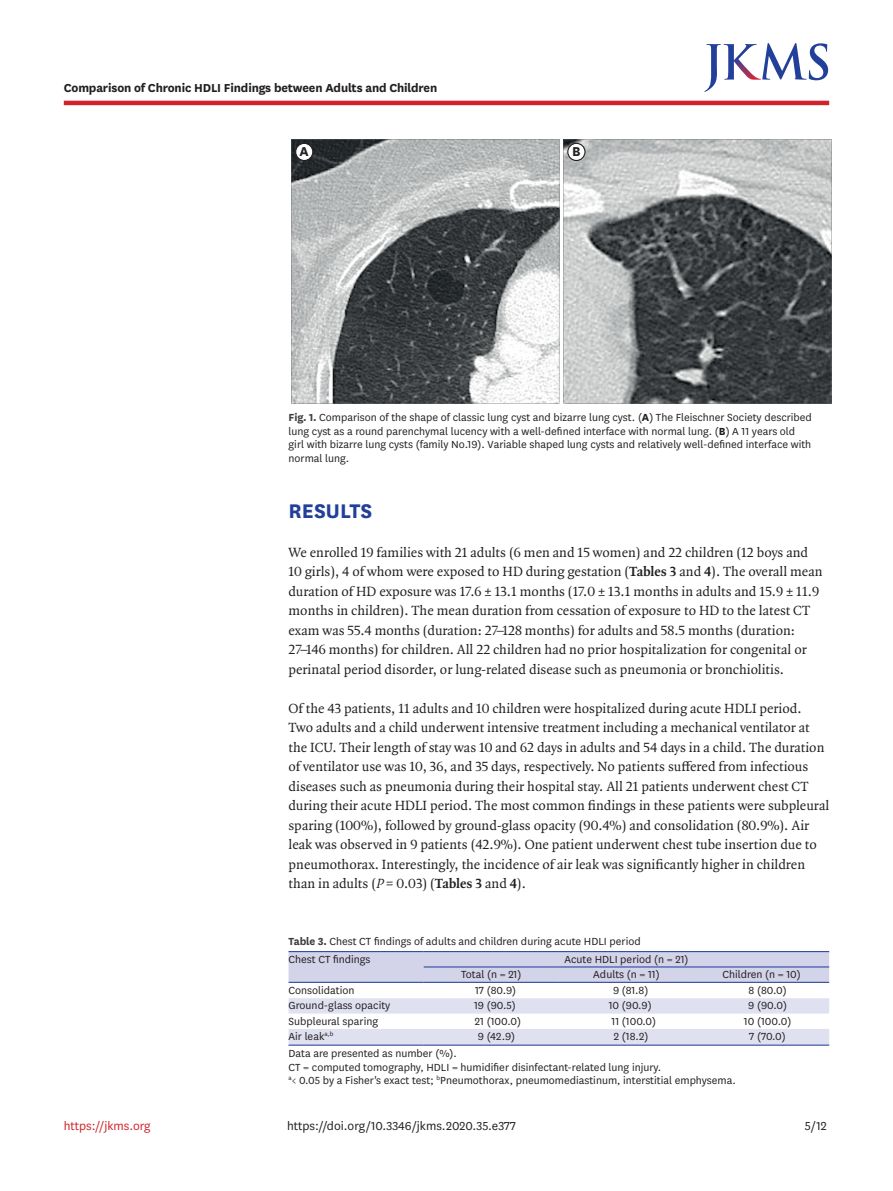
<style>
.page{position:relative;width:893px;height:1191px;background:#fff}
.page>*{position:absolute;margin:0;border:0;box-sizing:border-box;transform-origin:0 0}
.body_title1{font:700 23.1px "National";color:#223f99}
.t1{font:700 15px "National";color:#231f20}
.body_p{font:14.25px/19.5px "Quadraat OT";color:#231f20}
.body_p_first{font:14.25px/19.5px "Quadraat OT";color:#231f20}
.alt-title-type{font:700 13.5px "National";letter-spacing:-.01em;color:#231f20}
.doi_running_footer{font:13.5px "National";color:#231f20}
.t2{font:13.5px "National";color:#d1232a}
.fig_caption{font:12px/13.5px "National";color:#231f20}
.tbody_entry{font:12px "National";color:#231f20}
.table-wrap-foot_p{font:12px "National";color:#231f20}
.thead_entry{font:12px "National";color:#231f20}
.table-wrap_caption{font:12px "National";color:#231f20}
.table-wrap-foot_p_fi{font:12px "National";color:#231f20}
.s1{font-weight:700;color:#3e3e3f}
.s2{font-weight:700}
.s3{font-style:italic}
</style>
<div class="page">
<hr style="left:64px;top:101px;width:765px;height:4px;background:#d1232a">
<svg style="left:704px;top:43px;width:124px;height:49px"></svg>
<svg style="left:291px;top:139px;width:268px;height:264px;background:#8d8f90"></svg>
<svg style="left:564px;top:139px;width:267px;height:264px;background:#7d7f80"></svg>
<div style="left:289px;top:952px;width:540px;height:29px;background:#d3d4ea"></div>
<svg style="left:289px;top:998px;width:540px;height:46px"></svg>
<hr style="left:289px;top:951px;width:135px;height:1px;background:#223f99">
<hr style="left:424px;top:951px;width:135px;height:1px;background:#223f99">
<hr style="left:559px;top:951px;width:135px;height:1px;background:#223f99">
<hr style="left:694px;top:951px;width:135px;height:1px;background:#223f99">
<hr style="left:424px;top:966px;width:135px;height:1px;background:#223f99">
<hr style="left:559px;top:966px;width:135px;height:1px;background:#223f99">
<hr style="left:694px;top:966px;width:135px;height:1px;background:#223f99">
<hr style="left:289px;top:981px;width:135px;height:1px;background:#223f99">
<hr style="left:424px;top:981px;width:135px;height:1px;background:#223f99">
<hr style="left:559px;top:981px;width:135px;height:1px;background:#223f99">
<hr style="left:694px;top:981px;width:135px;height:1px;background:#223f99">
<hr style="left:289px;top:1044px;width:135px;height:1px;background:#223f99">
<hr style="left:424px;top:1044px;width:135px;height:1px;background:#223f99">
<hr style="left:559px;top:1044px;width:135px;height:1px;background:#223f99">
<hr style="left:694px;top:1044px;width:135px;height:1px;background:#223f99">
<p class="alt-title-type" style="left:64px;top:78px;width:375px">Comparison of Chronic HDLI Findings between Adults and Children</p>
<p class="t1" style="left:300px;top:141px;width:11px">A</p>
<p class="t1" style="left:572px;top:141px;width:10px">B</p>
<p class="fig_caption" style="left:289px;top:410px;width:525px"><span class="s1">Fig. 1.</span> Comparison of the shape of classic lung cyst and bizarre lung cyst. (<span class="s2">A</span>) The Fleischner Society described lung cyst as a round parenchymal lucency with a well-defined interface with normal lung. (<span class="s2">B</span>) A 11 years old girl with bizarre lung cysts (family No.19). Variable shaped lung cysts and relatively well-defined interface with normal lung.</p>
<p class="body_title1" style="left:289px;top:494px;width:85px">RESULTS</p>
<p class="body_p_first" style="left:289px;top:542px;width:535px">We enrolled 19 families with 21 adults (6 men and 15 women) and 22 children (12 boys and 10 girls), 4 of whom were exposed to HD during gestation (<span class="s2">Tables 3</span> and <span class="s2">4</span>). The overall mean duration of HD exposure was 17.6 ± 13.1 months (17.0 ± 13.1 months in adults and 15.9 ± 11.9 months in children). The mean duration from cessation of exposure to HD to the latest CT exam was 55.4 months (duration: 27–128 months) for adults and 58.5 months (duration:<br>27–146 months) for children. All 22 children had no prior hospitalization for congenital or perinatal period disorder, or lung-related disease such as pneumonia or bronchiolitis.</p>
<p class="body_p" style="left:289px;top:698px;width:542px">Of the 43 patients, 11 adults and 10 children were hospitalized during acute HDLI period.<br>Two adults and a child underwent intensive treatment including a mechanical ventilator at the ICU. Their length of stay was 10 and 62 days in adults and 54 days in a child. The duration of ventilator use was 10, 36, and 35 days, respectively. No patients suffered from infectious diseases such as pneumonia during their hospital stay. All 21 patients underwent chest CT during their acute HDLI period. The most common findings in these patients were subpleural sparing (100%), followed by ground-glass opacity (90.4%) and consolidation (80.9%). Air leak was observed in 9 patients (42.9%). One patient underwent chest tube insertion due to pneumothorax. Interestingly, the incidence of air leak was significantly higher in children than in adults (<span class="s3">P</span> = 0.03) (<span class="s2">Tables 3</span> and <span class="s2">4</span>).</p>
<p class="table-wrap_caption" style="left:289px;top:933px;width:354px"><span class="s1">Table 3.</span> Chest CT findings of adults and children during acute HDLI period</p>
<p class="thead_entry" style="left:289px;top:951px;width:83px">Chest CT findings</p>
<p class="thead_entry" style="left:564px;top:951px;width:126px">Acute HDLI period (n = 21)</p>
<p class="thead_entry" style="left:461px;top:966px;width:62px">Total (n = 21)</p>
<p class="thead_entry" style="left:593px;top:966px;width:68px">Adults (n = 11)</p>
<p class="thead_entry" style="left:722px;top:966px;width:80px">Children (n = 10)</p>
<p class="tbody_entry" style="left:289px;top:982px;width:67px">Consolidation</p>
<p class="tbody_entry" style="left:475px;top:982px;width:43px">17 (80.9)</p>
<p class="tbody_entry" style="left:613px;top:982px;width:37px">9 (81.8)</p>
<p class="tbody_entry" style="left:749px;top:982px;width:40px">8 (80.0)</p>
<p class="tbody_entry" style="left:289px;top:997px;width:103px">Ground-glass opacity</p>
<p class="tbody_entry" style="left:474px;top:997px;width:43px">19 (90.5)</p>
<p class="tbody_entry" style="left:609px;top:997px;width:45px">10 (90.9)</p>
<p class="tbody_entry" style="left:748px;top:997px;width:40px">9 (90.0)</p>
<p class="tbody_entry" style="left:289px;top:1013px;width:91px">Subpleural sparing</p>
<p class="tbody_entry" style="left:475px;top:1013px;width:48px">21 (100.0)</p>
<p class="tbody_entry" style="left:611px;top:1013px;width:46px">11 (100.0)</p>
<p class="tbody_entry" style="left:744px;top:1013px;width:49px">10 (100.0)</p>
<p class="tbody_entry" style="left:289px;top:1028px;width:46px">Air leak<sup>a,b</sup></p>
<p class="tbody_entry" style="left:478px;top:1028px;width:39px">9 (42.9)</p>
<p class="tbody_entry" style="left:614px;top:1028px;width:36px">2 (18.2)</p>
<p class="tbody_entry" style="left:749px;top:1028px;width:38px">7 (70.0)</p>
<p class="table-wrap-foot_p_fi" style="left:289px;top:1046px;width:170px">Data are presented as number (%).</p>
<p class="table-wrap-foot_p" style="left:289px;top:1059px;width:374px">CT = computed tomography, HDLI = humidifier disinfectant-related lung injury.</p>
<p class="table-wrap-foot_p" style="left:289px;top:1073px;width:449px"><sup>a</sup>&lt; 0.05 by a Fisher's exact test; <sup>b</sup>Pneumothorax, pneumomediastinum, interstitial emphysema.</p>
<p class="t2" style="left:64px;top:1116px;width:88px">https://jkms.org</p>
<p class="doi_running_footer" style="left:287px;top:1116px;width:230px">https://doi.org/10.3346/jkms.2020.35.e377</p>
<p class="doi_running_footer" style="left:805px;top:1116px;width:23px">5/12</p>
</div>
